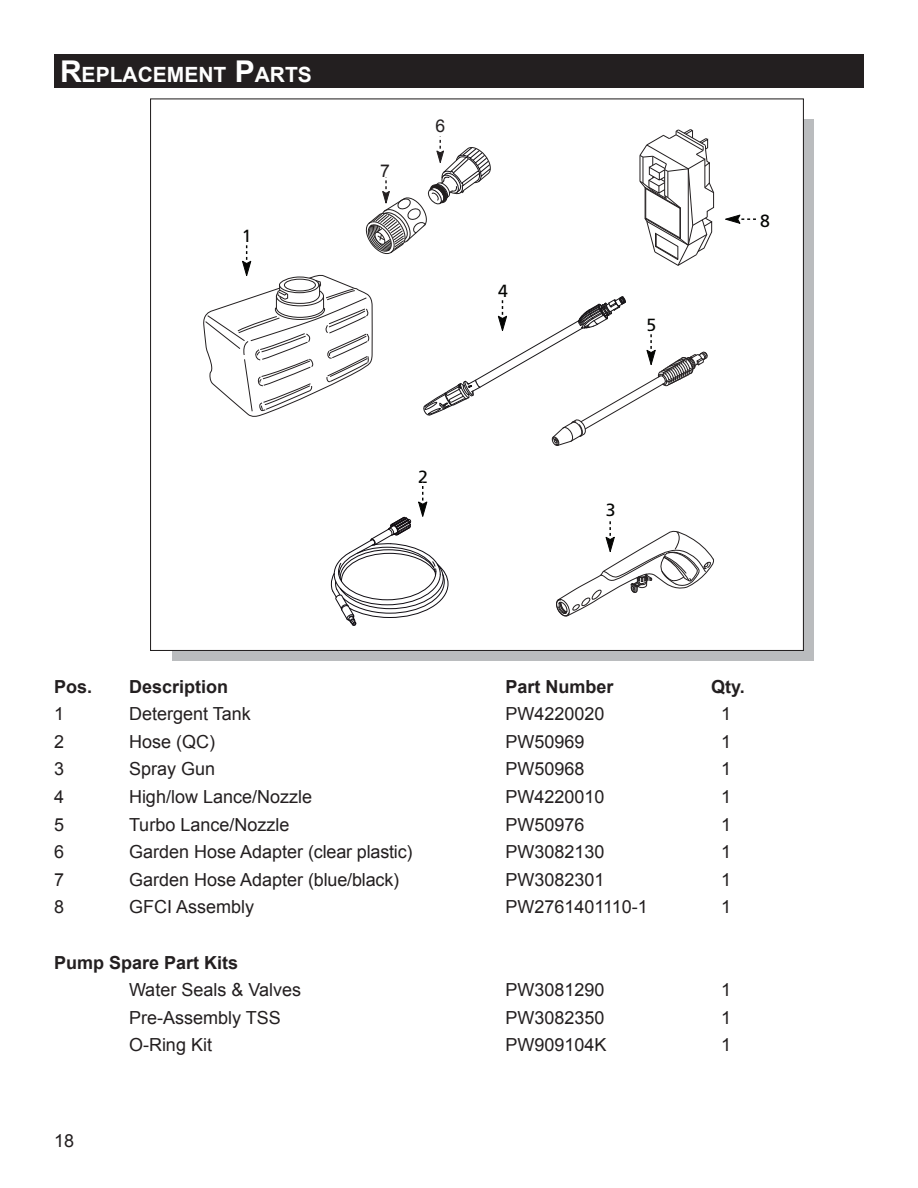
<style>
.page{position:relative;width:918px;height:1188px;background:#fff}
.page>*{position:absolute;margin:0;border:0;box-sizing:border-box;transform-origin:0 0}
.t1{font:700 21px "Arial";color:#fff}
.t2{font:18px "Arial";color:#231f20}
.t3{font:700 18px "Arial";color:#231f20}
.t4{font:17.55px "Frutiger";color:#040503}
.t5{font:17.55px "Arial";color:#231f20}
.s1{font-size:30px}
</style>
<div class="page">
<div style="left:54px;top:54px;width:810px;height:34px;background:#231f20"></div>
<div style="left:172px;top:119px;width:642px;height:542px;background:#babcbe"></div>
<div style="left:151px;top:99px;width:652px;height:551px;background:#fff"></div>
<svg style="left:725px;top:214px;width:31px;height:10px"></svg>
<svg style="left:556px;top:521px;width:158px;height:96px"></svg>
<svg style="left:331px;top:486px;width:118px;height:140px"></svg>
<svg style="left:203px;top:129px;width:512px;height:317px"></svg>
<p class="t1" style="left:60px;top:60px;width:252px"><span class="s1">R</span>EPLACEMENT <span class="s1">P</span>ARTS</p>
<p class="t4" style="left:242px;top:225px;width:11px">1</p>
<p class="t5" style="left:380px;top:159px;width:11px">7</p>
<p class="t5" style="left:436px;top:114px;width:11px">6</p>
<p class="t4" style="left:498px;top:280px;width:11px">4</p>
<p class="t4" style="left:418px;top:466px;width:11px">2</p>
<p class="t4" style="left:646px;top:315px;width:11px">5</p>
<p class="t4" style="left:606px;top:499px;width:11px">3</p>
<p class="t4" style="left:760px;top:211px;width:11px">8</p>
<p class="t3" style="left:54px;top:674px;width:40px">Pos.</p>
<p class="t3" style="left:129px;top:674px;width:101px">Description</p>
<p class="t3" style="left:506px;top:674px;width:110px">Part Number</p>
<p class="t3" style="left:711px;top:674px;width:35px">Qty.</p>
<p class="t2" style="left:54px;top:702px;width:12px">1</p>
<p class="t2" style="left:129px;top:702px;width:123px">Detergent Tank</p>
<p class="t2" style="left:506px;top:702px;width:101px">PW4220020</p>
<p class="t2" style="left:721px;top:702px;width:12px">1</p>
<p class="t2" style="left:54px;top:730px;width:12px">2</p>
<p class="t2" style="left:129px;top:730px;width:88px">Hose (QC)</p>
<p class="t2" style="left:506px;top:730px;width:81px">PW50969</p>
<p class="t2" style="left:721px;top:730px;width:12px">1</p>
<p class="t2" style="left:54px;top:757px;width:12px">3</p>
<p class="t2" style="left:129px;top:757px;width:88px">Spray Gun</p>
<p class="t2" style="left:506px;top:757px;width:81px">PW50968</p>
<p class="t2" style="left:721px;top:757px;width:12px">1</p>
<p class="t2" style="left:54px;top:785px;width:12px">4</p>
<p class="t2" style="left:129px;top:785px;width:185px">High/low Lance/Nozzle</p>
<p class="t2" style="left:506px;top:785px;width:101px">PW4220010</p>
<p class="t2" style="left:721px;top:785px;width:12px">1</p>
<p class="t2" style="left:54px;top:813px;width:12px">5</p>
<p class="t2" style="left:129px;top:813px;width:162px">Turbo Lance/Nozzle</p>
<p class="t2" style="left:506px;top:813px;width:81px">PW50976</p>
<p class="t2" style="left:721px;top:813px;width:12px">1</p>
<p class="t2" style="left:54px;top:840px;width:12px">6</p>
<p class="t2" style="left:129px;top:840px;width:285px">Garden Hose Adapter (clear plastic)</p>
<p class="t2" style="left:506px;top:840px;width:101px">PW3082130</p>
<p class="t2" style="left:721px;top:840px;width:12px">1</p>
<p class="t2" style="left:54px;top:868px;width:12px">7</p>
<p class="t2" style="left:129px;top:868px;width:272px">Garden Hose Adapter (blue/black)</p>
<p class="t2" style="left:506px;top:868px;width:101px">PW3082301</p>
<p class="t2" style="left:721px;top:868px;width:12px">1</p>
<p class="t2" style="left:54px;top:895px;width:12px">8</p>
<p class="t2" style="left:129px;top:895px;width:127px">GFCI Assembly</p>
<p class="t2" style="left:506px;top:895px;width:144px">PW2761401110-1</p>
<p class="t2" style="left:721px;top:895px;width:12px">1</p>
<p class="t3" style="left:54px;top:950px;width:186px">Pump Spare Part Kits</p>
<p class="t2" style="left:129px;top:978px;width:174px">Water Seals &amp; Valves</p>
<p class="t2" style="left:506px;top:978px;width:101px">PW3081290</p>
<p class="t2" style="left:721px;top:978px;width:12px">1</p>
<p class="t2" style="left:129px;top:1006px;width:153px">Pre-Assembly TSS</p>
<p class="t2" style="left:506px;top:1006px;width:101px">PW3082350</p>
<p class="t2" style="left:721px;top:1006px;width:12px">1</p>
<p class="t2" style="left:129px;top:1033px;width:85px">O-Ring Kit</p>
<p class="t2" style="left:506px;top:1033px;width:103px">PW909104K</p>
<p class="t2" style="left:721px;top:1033px;width:12px">1</p>
<p class="t2" style="left:54px;top:1129px;width:22px">18</p>
</div>
